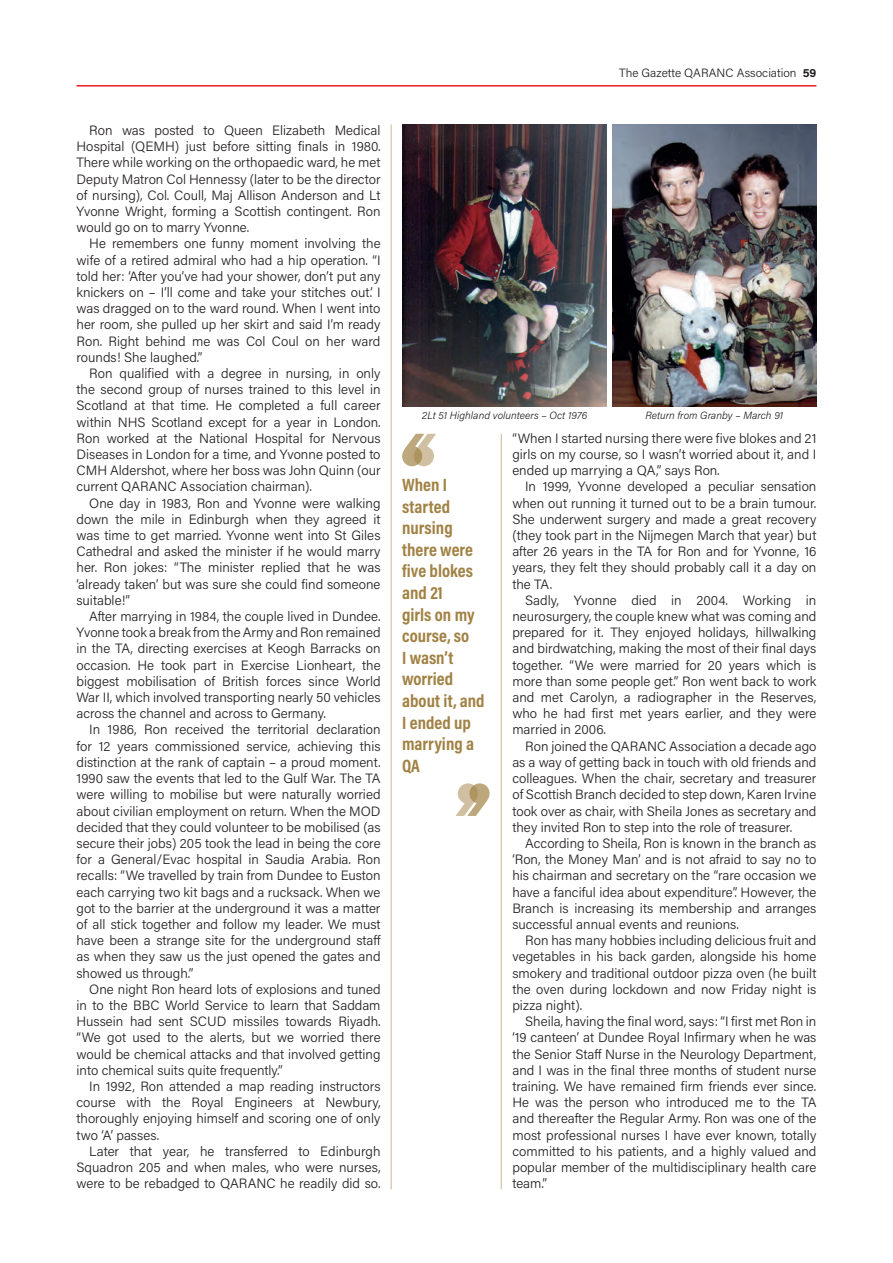
<style>
.page{position:relative;width:893px;height:1263px;background:#fff}
.page>*{position:absolute;margin:0;border:0;box-sizing:border-box;transform-origin:0 0}
.t1{font:18px/21.6px "Acumin Variable Concept";color:#a18244}
.t2{font:300 13.5px/16.2px "Acumin Pro";color:#231f20;text-align:justify}
.t3{font:300 12px "Acumin Pro";color:#231f20}
.t4{font:italic 300 10.5px "Acumin Pro";color:#231f20}
.s1{font-weight:700}
</style>
<div class="page">
<hr style="left:77px;top:85px;width:739px;height:2px;background:#ee1d23">
<img style="left:403px;top:124px;width:204px;height:283px">
<img style="left:612px;top:124px;width:204px;height:283px">
<hr style="left:391px;top:124px;width:1px;height:1065px;background:#cbb793">
<hr style="left:501px;top:434px;width:1px;height:755px;background:#cbb793">
<svg style="left:455px;top:783px;width:35px;height:33px"></svg>
<svg style="left:402px;top:434px;width:34px;height:32px"></svg>
<p class="t2" style="left:77px;top:122px;width:306px;text-indent:13px">Ron was posted to Queen Elizabeth Medical Hospital (QEMH) just before sitting finals in 1980.<br>There while working on the orthopaedic ward, he met Deputy Matron Col Hennessy (later to be the director of nursing), Col. Coull, Maj Allison Anderson and Lt Yvonne Wright, forming a Scottish contingent. Ron would go on to marry Yvonne.</p>
<p class="t2" style="left:77px;top:235px;width:306px;text-indent:13px">He remembers one funny moment involving the wife of a retired admiral who had a hip operation. “I told her: ‘After you’ve had your shower, don’t put any knickers on – I’ll come and take your stitches out’. I was dragged on to the ward round. When I went into her room, she pulled up her skirt and said I’m ready Ron. Right behind me was Col Coul on her ward rounds! She laughed.”</p>
<p class="t2" style="left:77px;top:365px;width:306px;text-indent:13px">Ron qualified with a degree in nursing, in only the second group of nurses trained to this level in Scotland at that time. He completed a full career within NHS Scotland except for a year in London.<br>Ron worked at the National Hospital for Nervous Diseases in London for a time, and Yvonne posted to CMH Aldershot, where her boss was John Quinn (our current QARANC Association chairman).</p>
<p class="t2" style="left:77px;top:494px;width:306px;text-indent:13px">One day in 1983, Ron and Yvonne were walking down the mile in Edinburgh when they agreed it was time to get married. Yvonne went into St Giles Cathedral and asked the minister if he would marry her. Ron jokes: “The minister replied that he was ‘already taken’ but was sure she could find someone suitable!”</p>
<p class="t2" style="left:77px;top:608px;width:306px;text-indent:13px">After marrying in 1984, the couple lived in Dundee.<br>Yvonne took a break from the Army and Ron remained in the TA, directing exercises at Keogh Barracks on occasion. He took part in Exercise Lionheart, the biggest mobilisation of British forces since World War II, which involved transporting nearly 50 vehicles across the channel and across to Germany.</p>
<p class="t2" style="left:77px;top:721px;width:306px;text-indent:13px">In 1986, Ron received the territorial declaration for 12 years commissioned service, achieving this distinction at the rank of captain – a proud moment.<br>1990 saw the events that led to the Gulf War. The TA were willing to mobilise but were naturally worried about civilian employment on return. When the MOD decided that they could volunteer to be mobilised (as secure their jobs) 205 took the lead in being the core for a General/Evac hospital in Saudia Arabia. Ron recalls: “We travelled by train from Dundee to Euston each carrying two kit bags and a rucksack. When we got to the barrier at the underground it was a matter of all stick together and follow my leader. We must have been a strange site for the underground staff as when they saw us the just opened the gates and showed us through.”</p>
<p class="t2" style="left:77px;top:980px;width:306px;text-indent:13px">One night Ron heard lots of explosions and tuned in to the BBC World Service to learn that Saddam Hussein had sent SCUD missiles towards Riyadh. “We got used to the alerts, but we worried there would be chemical attacks and that involved getting into chemical suits quite frequently.”</p>
<p class="t2" style="left:77px;top:1077px;width:306px;text-indent:13px">In 1992, Ron attended a map reading instructors course with the Royal Engineers at Newbury, thoroughly enjoying himself and scoring one of only two ‘A’ passes.</p>
<p class="t2" style="left:77px;top:1142px;width:306px;text-indent:13px">Later that year, he transferred to Edinburgh Squadron 205 and when males, who were nurses, were to be rebadged to QARANC he readily did so.</p>
<p class="t3" style="left:619px;top:64px;width:199px">The Gazette QARANC Association <span class="s1">59</span></p>
<p class="t4" style="left:422px;top:408px;width:167px">2Lt 51 Highland volunteers – Oct 1976</p>
<p class="t4" style="left:645px;top:408px;width:139px">Return from Granby – March 91</p>
<h1 class="t1" style="left:402px;top:473px;width:84px">When I started nursing there were five blokes and 21<br>girls on my course, so<br>I wasn’t worried about it, and<br>I ended up marrying a<br>QA</h1>
<p class="t2" style="left:512px;top:429px;width:306px">“When I started nursing there were five blokes and 21 girls on my course, so I wasn’t worried about it, and I ended up marrying a QA,” says Ron.</p>
<p class="t2" style="left:512px;top:478px;width:306px;text-indent:13px">In 1999, Yvonne developed a peculiar sensation when out running it turned out to be a brain tumour.<br>She underwent surgery and made a great recovery (they took part in the Nijmegen March that year) but after 26 years in the TA for Ron and for Yvonne, 16 years, they felt they should probably call it a day on the TA.</p>
<p class="t2" style="left:512px;top:591px;width:306px;text-indent:13px">Sadly, Yvonne died in 2004. Working in neurosurgery, the couple knew what was coming and prepared for it. They enjoyed holidays, hillwalking and birdwatching, making the most of their final days together. “We were married for 20 years which is more than some people get.” Ron went back to work and met Carolyn, a radiographer in the Reserves, who he had first met years earlier, and they were married in 2006.</p>
<p class="t2" style="left:512px;top:737px;width:306px;text-indent:13px">Ron joined the QARANC Association a decade ago as a way of getting back in touch with old friends and colleagues. When the chair, secretary and treasurer of Scottish Branch decided to step down, Karen Irvine took over as chair, with Sheila Jones as secretary and they invited Ron to step into the role of treasurer.</p>
<p class="t2" style="left:512px;top:834px;width:306px;text-indent:13px">According to Sheila, Ron is known in the branch as ‘Ron, the Money Man’ and is not afraid to say no to his chairman and secretary on the “rare occasion we have a fanciful idea about expenditure”. However, the Branch is increasing its membership and arranges successful annual events and reunions.</p>
<p class="t2" style="left:512px;top:932px;width:306px;text-indent:13px">Ron has many hobbies including delicious fruit and vegetables in his back garden, alongside his home smokery and traditional outdoor pizza oven (he built the oven during lockdown and now Friday night is pizza night).</p>
<p class="t2" style="left:512px;top:1013px;width:306px;text-indent:13px">Sheila, having the final word, says: “I first met Ron in ‘19 canteen’ at Dundee Royal Infirmary when he was the Senior Staff Nurse in the Neurology Department, and I was in the final three months of student nurse training. We have remained firm friends ever since.<br>He was the person who introduced me to the TA and thereafter the Regular Army. Ron was one of the most professional nurses I have ever known, totally committed to his patients, and a highly valued and popular member of the multidisciplinary health care team.”</p>
</div>
